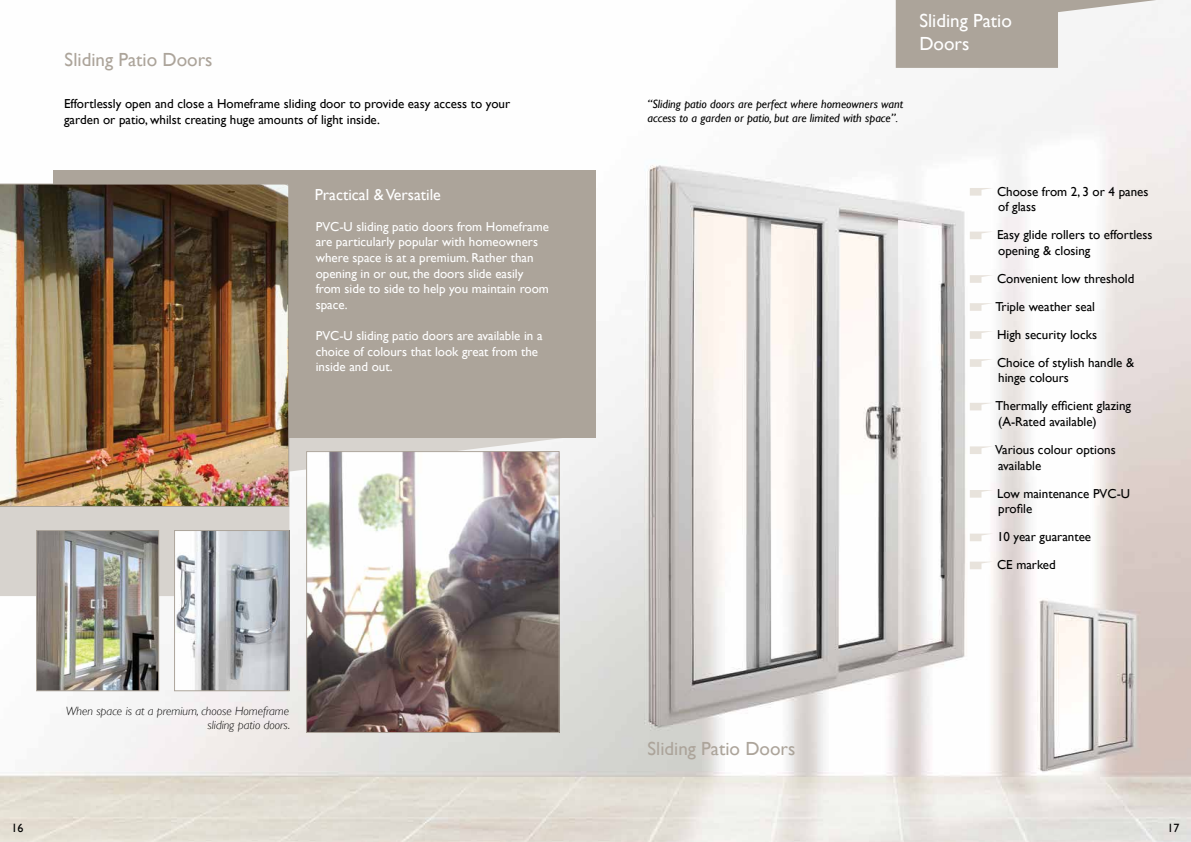
<style>
.page{position:relative;width:1191px;height:842px;background:#fff}
.page>*{position:absolute;margin:0;border:0;box-sizing:border-box;transform-origin:0 0}
.t1{font:19px "Gill Sans";color:#aca49a}
.t2{font:19px/22.8px "Gill Sans";color:#fff}
.t3{font:16px "Gill Sans";color:#fff}
.t4{font:13px/28px "Gill Sans";color:#000}
.t5{font:13px/15.6px "Gill Sans";color:#fff}
.t6{font:italic 12px/14.4px "Gill Sans";color:#000}
.t7{font:italic 300 12px/14.4px "Gill Sans";color:#000;text-align:right}
.t8{font:12px "Gill Sans";color:#000}
</style>
<div class="page">
<img style="left:0;top:0;width:1191px;height:842px">
<svg style="left:0;top:438px;width:589px;height:158px;fill:#d7d3ce"></svg>
<div style="left:53px;top:170px;width:542px;height:268px;background:#aca49a"></div>
<svg style="left:969px;top:188px;width:24px;height:8px"></svg>
<svg style="left:969px;top:232px;width:24px;height:7px"></svg>
<svg style="left:969px;top:275px;width:24px;height:8px"></svg>
<svg style="left:969px;top:303px;width:24px;height:8px"></svg>
<svg style="left:969px;top:331px;width:24px;height:8px"></svg>
<svg style="left:969px;top:359px;width:24px;height:8px"></svg>
<svg style="left:969px;top:403px;width:24px;height:7px"></svg>
<svg style="left:969px;top:446px;width:24px;height:8px"></svg>
<svg style="left:969px;top:490px;width:24px;height:8px"></svg>
<svg style="left:969px;top:534px;width:24px;height:7px"></svg>
<svg style="left:969px;top:562px;width:24px;height:7px"></svg>
<img style="left:0;top:184px;width:289px;height:323px">
<svg style="left:895px;top:0;width:261px;height:68px"></svg>
<img style="left:308px;top:453px;width:249px;height:278px">
<div style="left:306px;top:451px;width:253px;height:282px;border:1px solid #aca49a"></div>
<img style="left:38px;top:532px;width:119px;height:157px">
<div style="left:36px;top:530px;width:123px;height:161px;border:1px solid #aca49a"></div>
<img style="left:176px;top:532px;width:111px;height:157px">
<div style="left:174px;top:530px;width:115px;height:161px;border:1px solid #aca49a"></div>
<h1 class="t1" style="left:65px;top:49px;width:149px">Sliding Patio Doors</h1>
<p class="t4" style="left:64px;top:97px;width:447px;line-height:15.6px">Effortlessly open and close a Homeframe sliding door to provide easy access to your garden or patio, whilst creating huge amounts of light inside.</p>
<p class="t3" style="left:315px;top:185px;width:128px">Practical &amp; Versatile</p>
<p class="t5" style="left:316px;top:219px;width:235px">PVC-U sliding patio doors from Homeframe are particularly popular with homeowners where space is at a premium. Rather than opening in or out, the doors slide easily from side to side to help you maintain room space.</p>
<p class="t5" style="left:316px;top:328px;width:228px">PVC-U sliding patio doors are available in a choice of colours that look great from the inside and out.</p>
<p class="t7" style="left:66px;top:704px;width:226px">When space is at a premium, choose Homeframe sliding patio doors.</p>
<h1 class="t2" style="left:919px;top:10px;width:94px">Sliding Patio<br>Doors</h1>
<p class="t6" style="left:647px;top:97px;width:257px">“Sliding patio doors are perfect where homeowners want access to a garden or patio, but are limited with space”.</p>
<p class="t4" style="left:997px;top:184px;width:153px;line-height:15.6px">Choose from 2, 3 or 4 panes of glass</p>
<p class="t4" style="left:997px;top:227px;width:157px;line-height:15.6px">Easy glide rollers to effortless opening &amp; closing</p>
<p class="t4" style="left:995px;top:265px;width:140px">Convenient low threshold<br>Triple weather seal<br>High security locks<br>Choice of stylish handle &amp;</p>
<p class="t4" style="left:995px;top:364px;width:137px">hinge colours<br>Thermally efficient glazing</p>
<p class="t4" style="left:995px;top:408px;width:122px">(A-Rated available)<br>Various colour options</p>
<p class="t4" style="left:997px;top:451px;width:135px">available<br>Low maintenance PVC-U</p>
<p class="t4" style="left:997px;top:495px;width:96px">profile<br>10 year guarantee<br>CE marked</p>
<h1 class="t1" style="left:647px;top:737px;width:149px">Sliding Patio Doors</h1>
<p class="t8" style="left:11px;top:821px;width:14px">16</p>
<p class="t8" style="left:1167px;top:821px;width:13px">17</p>
</div>
